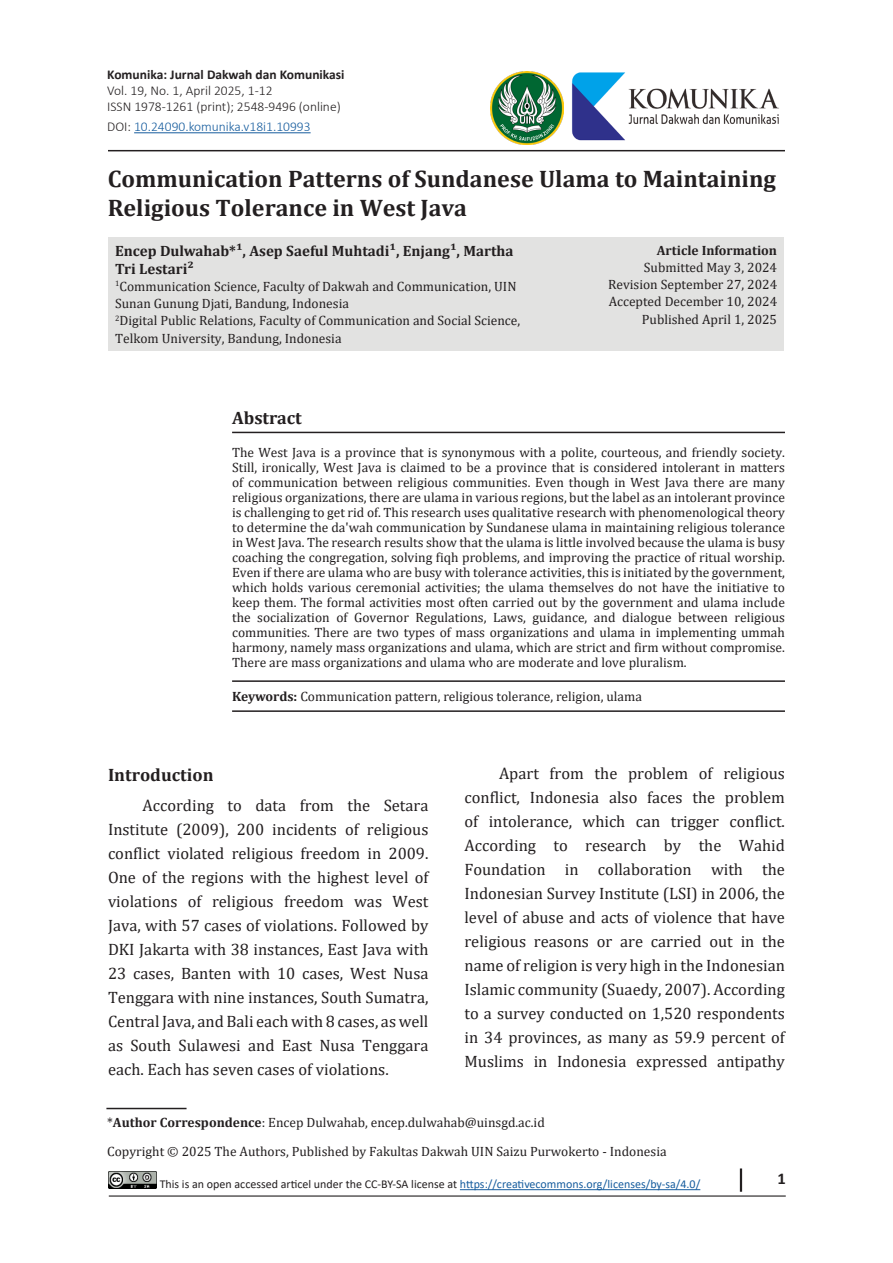
<style>
.page{position:relative;width:893px;height:1263px;background:#fff}
.page>*{position:absolute;margin:0;border:0;box-sizing:border-box;transform-origin:0 0}
.Judul_Artikel{font:700 24px/28.8px "Cambria";color:#231f20}
.Subjudul_new{font:700 18px "Cambria";color:#231f20}
.Abstrak_dan_kata_kunci{font:700 18px "Cambria";color:#231f20}
.Body_teks{font:16.5px/24px "Cambria";color:#231f20;text-align:justify}
.t1{font:700 16.5px "Calibri";color:#231f20}
.Nama_penulis{font:700 15px/18px "Cambria";color:#231f20}
.isi_abstrak_new{font:13.5px/15px "Cambria";color:#231f20;text-align:justify}
.Nama_penulis-2{font:13.5px/17.2px "Cambria";color:#231f20}
.Kutipan_langsung{font:13.5px "Cambria";color:#231f20}
.Artikel_informasi{font:13.5px "Cambria";color:#231f20}
.t2{font:300 13.5px "Calibri";color:#231f20}
.t3{font:700 13.5px "Calibri";color:#231f20}
.t4{font:300 13.5px "Calibri";color:#175d9e}
.Artikel_informasi-2{font:700 13.5px "Cambria";color:#231f20}
.t5{font:12px "Calibri";color:#231f20}
.s1{color:#231f20}
.s2{font-weight:700}
.s3{color:#175d9e}
</style>
<div class="page">
<hr style="left:460px;top:1189px;width:240px;height:1px;background:#175d9e">
<img style="left:109px;top:1171px;width:48px;height:17px">
<hr style="left:108px;top:150px;width:677px;height:1px;background:#231f20">
<hr style="left:109px;top:1195px;width:677px;height:1px;background:#231f20">
<hr style="left:740px;top:1168px;width:2px;height:24px;background:#231f20">
<img style="left:572px;top:72px;width:207px;height:69px">
<img style="left:491px;top:71px;width:73px;height:73px">
<hr style="left:134px;top:132px;width:177px;height:1px;background:#175d9e">
<div style="left:108px;top:237px;width:676px;height:114px;background:#e2e2e1"></div>
<hr style="left:232px;top:432px;width:553px;height:1px;background:#231f20">
<hr style="left:232px;top:710px;width:553px;height:2px;background:#231f20">
<hr style="left:232px;top:680px;width:553px;height:2px;background:#231f20">
<hr style="left:106px;top:1108px;width:81px;height:1px;background:#231f20">
<p class="t3" style="left:107px;top:65px;width:239px">Komunika: Jurnal Dakwah dan Komunikasi</p>
<p class="t2" style="left:107px;top:82px;width:167px">Vol. 19, No. 1, April 2025, 1-12</p>
<p class="t2" style="left:107px;top:98px;width:235px">ISSN 1978-1261 (print); 2548-9496 (online)</p>
<p class="t4" style="left:107px;top:118px;width:205px"><span class="s1">DOI:</span> 10.24090.komunika.v18i1.10993</p>
<p class="Judul_Artikel" style="left:108px;top:164px;width:670px">Communication Patterns of Sundanese Ulama to Maintaining<br>Religious Tolerance in West Java</p>
<p class="Nama_penulis" style="left:115px;top:241px;width:400px">Encep Dulwahab*¹, Asep Saeful Muhtadi¹, Enjang¹, Martha<br>Tri Lestari²</p>
<p class="Nama_penulis-2" style="left:115px;top:278px;width:403px"><sup>1</sup>Communication Science, Faculty of Dakwah and Communication, UIN<br>Sunan Gunung Djati, Bandung, Indonesia</p>
<p class="Nama_penulis-2" style="left:115px;top:312px;width:407px"><sup>2</sup>Digital Public Relations, Faculty of Communication and Social Science,<br>Telkom University, Bandung, Indonesia</p>
<p class="Artikel_informasi-2" style="left:657px;top:240px;width:122px">Article Information</p>
<p class="Artikel_informasi" style="left:644px;top:259px;width:135px">Submitted May 3, 2024</p>
<p class="Artikel_informasi" style="left:608px;top:276px;width:171px">Revision September 27, 2024</p>
<p class="Artikel_informasi" style="left:609px;top:294px;width:170px">Accepted December 10, 2024</p>
<p class="Artikel_informasi" style="left:642px;top:311px;width:137px">Published April 1, 2025</p>
<p class="Abstrak_dan_kata_kunci" style="left:232px;top:405px;width:71px">Abstract</p>
<p class="isi_abstrak_new" style="left:232px;top:445px;width:554px">The West Java is a province that is synonymous with a polite, courteous, and friendly society.<br>Still, ironically, West Java is claimed to be a province that is considered intolerant in matters of communication between religious communities. Even though in West Java there are many religious organizations, there are ulama in various regions, but the label as an intolerant province is challenging to get rid of. This research uses qualitative research with phenomenological theory to determine the da'wah communication by Sundanese ulama in maintaining religious tolerance in West Java. The research results show that the ulama is little involved because the ulama is busy coaching the congregation, solving fiqh problems, and improving the practice of ritual worship.<br>Even if there are ulama who are busy with tolerance activities, this is initiated by the government, which holds various ceremonial activities; the ulama themselves do not have the initiative to keep them. The formal activities most often carried out by the government and ulama include the socialization of Governor Regulations, Laws, guidance, and dialogue between religious communities. There are two types of mass organizations and ulama in implementing ummah harmony, namely mass organizations and ulama, which are strict and firm without compromise.<br>There are mass organizations and ulama who are moderate and love pluralism.</p>
<p class="isi_abstrak_new" style="left:232px;top:689px;width:411px"><span class="s2">Keywords:</span> Communication pattern, religious tolerance, religion, ulama</p>
<p class="Subjudul_new" style="left:108px;top:762px;width:107px">Introduction</p>
<p class="Body_teks" style="left:108px;top:793px;width:322px;text-indent:34px">According to data from the Setara Institute (2009), 200 incidents of religious conflict violated religious freedom in 2009.<br>One of the regions with the highest level of violations of religious freedom was West Java, with 57 cases of violations. Followed by DKI Jakarta with 38 instances, East Java with 23 cases, Banten with 10 cases, West Nusa Tenggara with nine instances, South Sumatra, Central Java, and Bali each with 8 cases, as well as South Sulawesi and East Nusa Tenggara each. Each has seven cases of violations.</p>
<p class="Body_teks" style="left:464px;top:762px;width:322px;text-indent:34px">Apart from the problem of religious conflict, Indonesia also faces the problem of intolerance, which can trigger conflict.<br>According to research by the Wahid Foundation in collaboration with the Indonesian Survey Institute (LSI) in 2006, the level of abuse and acts of violence that have religious reasons or are carried out in the name of religion is very high in the Indonesian Islamic community (Suaedy, 2007). According to a survey conducted on 1,520 respondents in 34 provinces, as many as 59.9 percent of Muslims in Indonesia expressed antipathy</p>
<p class="Kutipan_langsung" style="left:107px;top:1114px;width:439px">*<span class="s2">Author Correspondence</span>: Encep Dulwahab, encep.dulwahab@uinsgd.ac.id</p>
<p class="Kutipan_langsung" style="left:107px;top:1143px;width:561px">Copyright © 2025 The Authors, Published by Fakultas Dakwah UIN Saizu Purwokerto - Indonesia</p>
<p class="t5" style="left:160px;top:1176px;width:542px">This is an open accessed articel under the CC-BY-SA license at <span class="s3">https://creativecommons.org/licenses/by-sa/4.0/</span></p>
<p class="t1" style="left:777px;top:1167px;width:10px">1</p>
</div>
